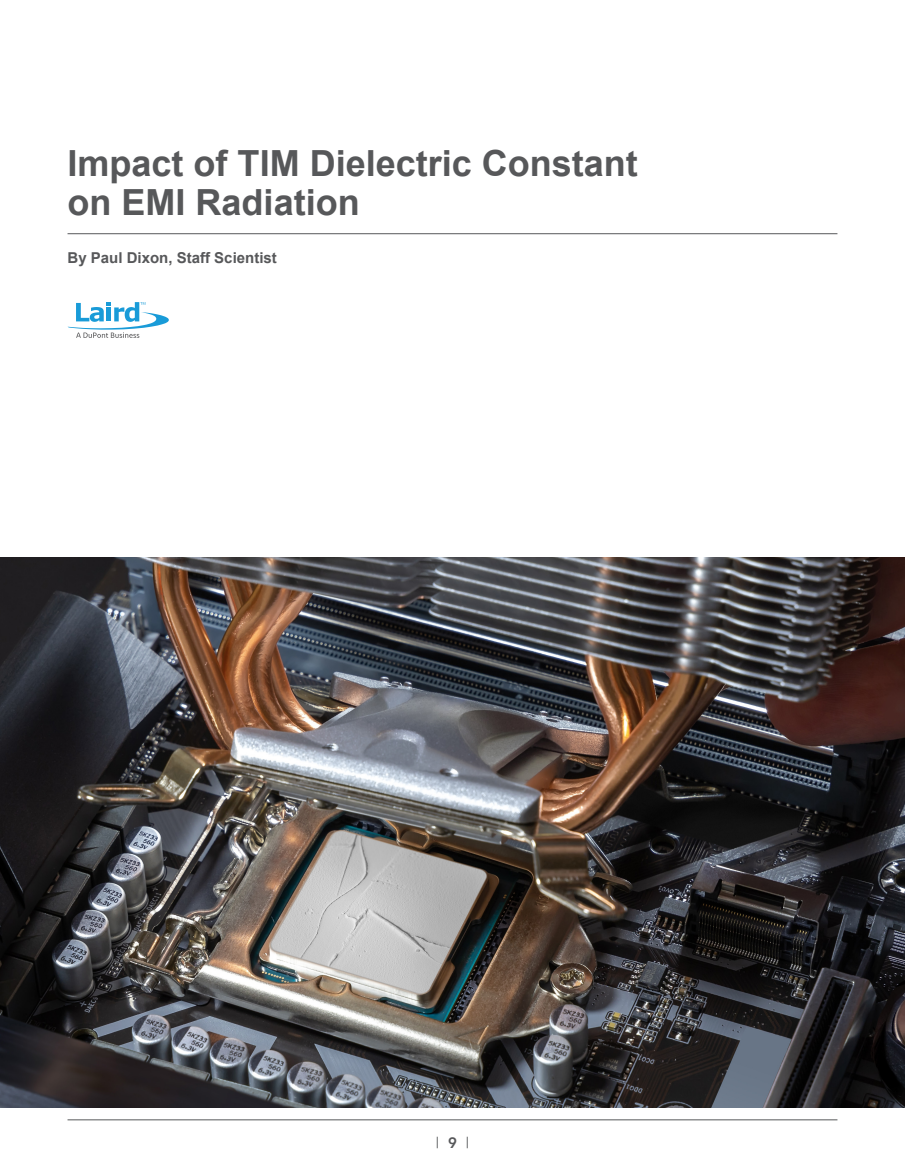
<style>
.page{position:relative;width:905px;height:1175px;background:#fff}
.page>*{position:absolute;margin:0;border:0;box-sizing:border-box;transform-origin:0 0}
.Default{font:700 36px "Arial";color:#57585a}
.Default-2{font:700 15px "Arial";color:#57585a}
.t1{font:15px "Avenir";color:#57585a}
.s1{font-weight:800}
</style>
<div class="page">
<hr style="left:68px;top:233px;width:769px;height:1px;background:#57585a">
<hr style="left:68px;top:1119px;width:769px;height:1px;background:#57585a">
<svg style="left:68px;top:302px;width:101px;height:36px"></svg>
<img style="left:0;top:557px;width:904px;height:550px">
<p class="Default" style="left:68px;top:140px;width:572px">Impact of TIM Dielectric Constant</p>
<p class="Default" style="left:68px;top:179px;width:294px">on EMI Radiation</p>
<p class="Default-2" style="left:68px;top:248px;width:211px">By Paul Dixon, Staff Scientist</p>
<p class="t1" style="left:436px;top:1133px;width:35px">| <span class="s1">9</span> |</p>
</div>
